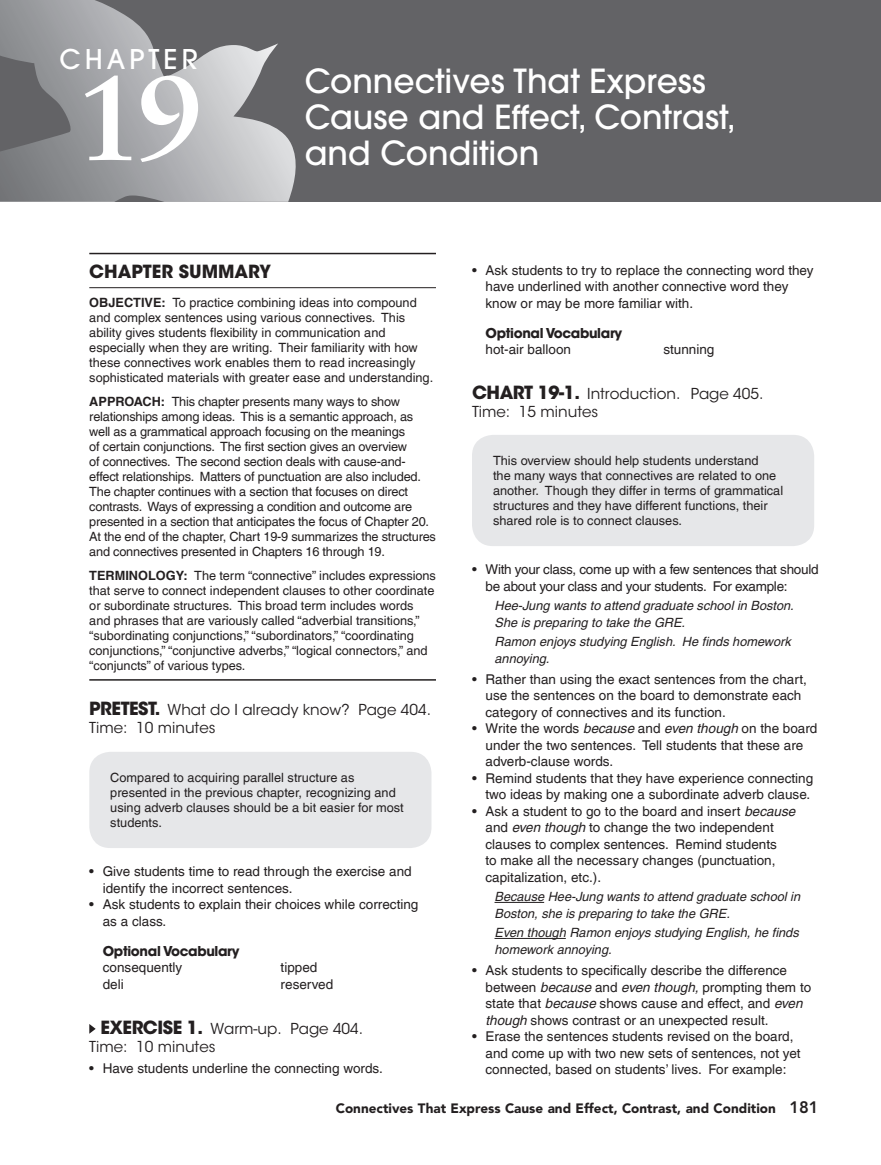
<style>
.page{position:relative;width:881px;height:1165px;background:#fff}
.page>*{position:absolute;margin:0;border:0;box-sizing:border-box;transform-origin:0 0}
.t1{font:700 120px "Sabon LT Pro";color:#fff}
.t2{font:500 33px/36px "ITC Avant Garde W1 G";color:#fff}
.t3{font:500 27px "ITC Avant Garde W1 G";letter-spacing:.15em;color:#fff}
.t4{font:700 18px "ITC Avant Garde Std";color:#231f20}
.t5{font:15px/18px "ITC Avant Garde Std";color:#231f20}
.t6{font:13.5px/16.5px "Helvetica LT Com";color:#231f20}
.t7{font:13.5px/16.5px "Helvetica LT Com";letter-spacing:-.02em;color:#231f20}
.t8{font:900 13.5px "Avenir LT Pro";color:#231f20}
.t9{font:700 13.5px "ITC Avant Garde Std";letter-spacing:-.025em;color:#231f20}
.t10{font:12.75px/15px "Helvetica LT Com";letter-spacing:-.005em;color:#231f20}
.t11{font:italic 12.75px/16.5px "Helvetica LT Com";color:#231f20}
.s1{font-weight:700}
.s2{font-weight:700;font-size:18px}
.s3{font-style:italic}
.s4{font-weight:800;font-size:16.5px}
</style>
<div class="page">
<div style="left:0;top:0;width:881px;height:201px;background:#636366"></div>
<svg style="left:0;top:201px;width:288px;height:88px"></svg>
<svg style="left:0;top:0;width:296px;height:201px"></svg>
<hr style="left:89px;top:253px;width:347px;height:1px;background:#231f20">
<hr style="left:89px;top:287px;width:347px;height:1px;background:#231f20">
<hr style="left:89px;top:679px;width:347px;height:1px;background:#231f20">
<div style="left:89px;top:751px;width:342px;height:96px;background:#e6e7e9;border-radius:21px"></div>
<svg style="left:89px;top:1024px;width:7px;height:9px"></svg>
<hr style="left:494px;top:901px;width:50px;height:1px;background:#231f20">
<hr style="left:494px;top:937px;width:72px;height:1px;background:#231f20">
<div style="left:472px;top:434px;width:342px;height:112px;background:#e6e7e9;border-radius:21px"></div>
<h3 class="t3" style="left:60px;top:42px;width:140px">CHAPTER</h3>
<h1 class="t1" style="left:75px;top:43px;width:129px">19</h1>
<h2 class="t2" style="left:305px;top:63px;width:433px">Connectives That Express<br>Cause and Effect, Contrast,</h2>
<h2 class="t2" style="left:305px;top:135px;width:236px">and Condition</h2>
<h3 class="t4" style="left:89px;top:260px;width:183px">CHAPTER SUMMARY</h3>
<p class="t10" style="left:89px;top:295px;width:345px"><span class="s1">OBJECTIVE:</span> To practice combining ideas into compound and complex sentences using various connectives. This ability gives students flexibility in communication and especially when they are writing. Their familiarity with how these connectives work enables them to read increasingly sophisticated materials with greater ease and understanding.</p>
<p class="t10" style="left:89px;top:394px;width:348px"><span class="s1">APPROACH:</span> This chapter presents many ways to show relationships among ideas. This is a semantic approach, as well as a grammatical approach focusing on the meanings<br>of certain conjunctions. The first section gives an overview<br>of connectives. The second section deals with cause-and&shy;effect relationships. Matters of punctuation are also included.<br>The chapter continues with a section that focuses on direct contrasts. Ways of expressing a condition and outcome are presented in a section that anticipates the focus of Chapter 20.<br>At the end of the chapter, Chart 19-9 summarizes the structures and connectives presented in Chapters 16 through 19.</p>
<p class="t10" style="left:89px;top:567px;width:348px"><span class="s1">TERMINOLOGY:</span> The term “connective” includes expressions that serve to connect independent clauses to other coordinate or subordinate structures. This broad term includes words and phrases that are variously called “adverbial transitions,” “subordinating conjunctions,” “subordinators,” “coordinating conjunctions,” “conjunctive adverbs,” “logical connectors,” and “conjuncts” of various types.</p>
<p class="t5" style="left:89px;top:700px;width:343px"><span class="s2">PRETEST.</span> What do I already know? Page 404.<br>Time: 10 minutes</p>
<p class="t10" style="left:110px;top:769px;width:295px">Compared to acquiring parallel structure as presented in the previous chapter, recognizing and using adverb clauses should be a bit easier for most students.</p>
<p class="t6" style="left:103px;top:862px;width:310px;text-indent:-14px">• Give students time to read through the exercise and identify the incorrect sentences.</p>
<p class="t6" style="left:103px;top:895px;width:317px;text-indent:-14px">• Ask students to explain their choices while correcting as a class.</p>
<p class="t9" style="left:103px;top:941px;width:138px">Optional Vocabulary</p>
<p class="t6" style="left:103px;top:958px;width:81px">consequently deli</p>
<p class="t6" style="left:281px;top:958px;width:54px">tipped reserved</p>
<p class="t5" style="left:89px;top:1019px;width:275px;text-indent:11px"><span class="s2">EXERCISE 1.</span> Warm-up. Page 404.<br>Time: 10 minutes</p>
<p class="t6" style="left:89px;top:1059px;width:295px">• Have students underline the connecting words.</p>
<p class="t6" style="left:485px;top:261px;width:329px;text-indent:-14px">• Ask students to try to replace the connecting word they have underlined with another connective word they know or may be more familiar with.</p>
<p class="t9" style="left:485px;top:324px;width:138px">Optional Vocabulary</p>
<p class="t6" style="left:485px;top:341px;width:87px">hot-air balloon</p>
<p class="t6" style="left:663px;top:341px;width:53px">stunning</p>
<p class="t5" style="left:472px;top:385px;width:293px"><span class="s2">CHART 19-1.</span> Introduction. Page 405.<br>Time: 15 minutes</p>
<p class="t10" style="left:493px;top:453px;width:292px">This overview should help students understand<br>the many ways that connectives are related to one another. Though they differ in terms of grammatical structures and they have different functions, their shared role is to connect clauses.</p>
<p class="t7" style="left:485px;top:561px;width:334px;text-indent:-14px">• With your class, come up with a few sentences that should be about your class and your students. For example:</p>
<p class="t11" style="left:494px;top:597px;width:301px">Hee-Jung wants to attend graduate school in Boston.<br>She is preparing to take the GRE.</p>
<p class="t11" style="left:494px;top:633px;width:298px">Ramon enjoys studying English. He finds homework annoying.</p>
<p class="t6" style="left:485px;top:670px;width:323px;text-indent:-14px">• Rather than using the exact sentences from the chart, use the sentences on the board to demonstrate each category of connectives and its function.</p>
<p class="t6" style="left:485px;top:720px;width:333px;text-indent:-14px">• Write the words <span class="s3">because</span> and <span class="s3">even though</span> on the board under the two sentences. Tell students that these are adverb-clause words.</p>
<p class="t6" style="left:472px;top:769px;width:343px;text-align:right">• Remind students that they have experience connecting two ideas by making one a subordinate adverb clause.</p>
<p class="t6" style="left:485px;top:802px;width:311px;text-indent:-14px">• Ask a student to go to the board and insert <span class="s3">because </span>and <span class="s3">even though</span> to change the two independent clauses to complex sentences. Remind students<br>to make all the necessary changes (punctuation, capitalization, etc.).</p>
<p class="t11" style="left:494px;top:888px;width:307px">Because Hee-Jung wants to attend graduate school in<br>Boston, she is preparing to take the GRE.</p>
<p class="t11" style="left:494px;top:924px;width:306px">Even though Ramon enjoys studying English, he finds homework annoying.</p>
<p class="t6" style="left:485px;top:961px;width:327px;text-indent:-14px">• Ask students to specifically describe the difference between <span class="s3">because</span> and <span class="s3">even though,</span> prompting them to state that <span class="s3">because</span> shows cause and effect, and <span class="s3">even though</span> shows contrast or an unexpected result.</p>
<p class="t6" style="left:485px;top:1027px;width:317px;text-indent:-14px">• Erase the sentences students revised on the board, and come up with two new sets of sentences, not yet connected, based on students’ lives. For example:</p>
<p class="t8" style="left:336px;top:1099px;width:484px">Connectives That Express Cause and Effect, Contrast, and Condition <span class="s4">181</span></p>
</div>
